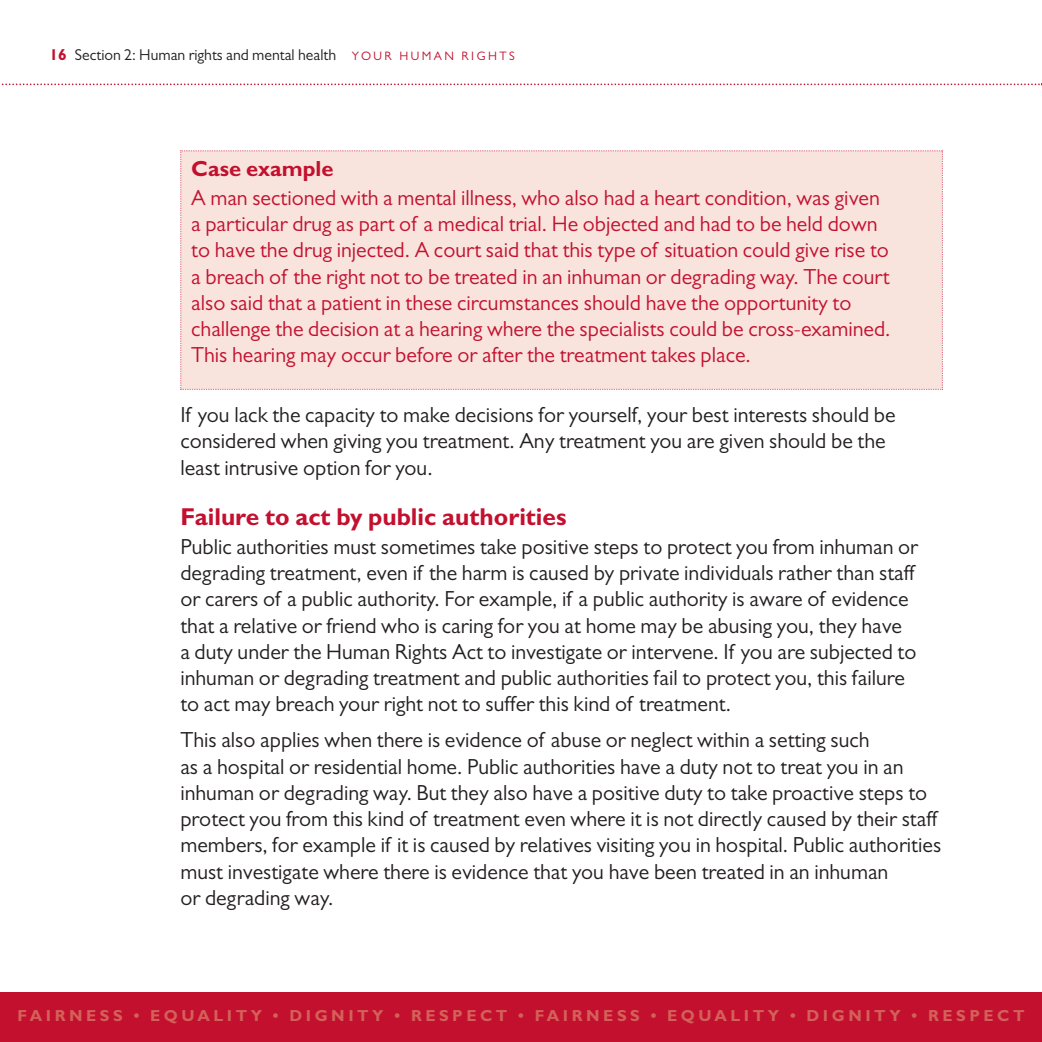
<style>
.page{position:relative;width:1042px;height:1042px;background:#fff}
.page>*{position:absolute;margin:0;border:0;box-sizing:border-box;transform-origin:0 0}
.t1{font:700 24.5px "Gill Sans";color:#c3102f}
.t2{font:21.88px/26.2px "Gill Sans";color:#231f20}
.t3{font:21.88px/26.2px "Gill Sans";color:#c3102f}
.t4{font:700 21.88px "Gill Sans";color:#c3102f}
.t5{font:700 15.92px "Gill Sans";letter-spacing:.22em;color:#d46159}
.t6{font:15.75px "Gill Sans";color:#231f20}
.s1{font-weight:700;color:#c3102f}
.s2{font-size:12.25px;color:#c3102f}
</style>
<div class="page">
<div style="left:0;top:992px;width:1042px;height:50px;background:#c3102f"></div>
<svg style="left:1px;top:83px;width:1041px;height:2px"></svg>
<div style="left:180px;top:150px;width:763px;height:240px;background:#f8e3dd"></div>
<p class="t6" style="left:50px;top:50px;width:467px"><span class="s1">16</span> Section 2: Human rights and mental health <span class="s2">YO U R H U M A N R I G H T S</span></p>
<p class="t4" style="left:191px;top:160px;width:144px">Case example</p>
<p class="t3" style="left:191px;top:187px;width:701px">A man sectioned with a mental illness, who also had a heart condition, was given a particular drug as part of a medical trial. He objected and had to be held down to have the drug injected. A court said that this type of situation could give rise to a breach of the right not to be treated in an inhuman or degrading way. The court also said that a patient in these circumstances should have the opportunity to challenge the decision at a hearing where the specialists could be cross-examined.<br>This hearing may occur before or after the treatment takes place.</p>
<p class="t2" style="left:180px;top:404px;width:717px">If you lack the capacity to make decisions for yourself, your best interests should be considered when giving you treatment. Any treatment you are given should be the least intrusive option for you.</p>
<p class="t1" style="left:180px;top:507px;width:388px">Failure to act by public authorities</p>
<p class="t2" style="left:180px;top:535px;width:739px">Public authorities must sometimes take positive steps to protect you from inhuman or degrading treatment, even if the harm is caused by private individuals rather than staff or carers of a public authority. For example, if a public authority is aware of evidence that a relative or friend who is caring for you at home may be abusing you, they have<br>a duty under the Human Rights Act to investigate or intervene. If you are subjected to inhuman or degrading treatment and public authorities fail to protect you, this failure to act may breach your right not to suffer this kind of treatment.</p>
<p class="t2" style="left:180px;top:729px;width:762px">This also applies when there is evidence of abuse or neglect within a setting such<br>as a hospital or residential home. Public authorities have a duty not to treat you in an inhuman or degrading way. But they also have a positive duty to take proactive steps to protect you from this kind of treatment even where it is not directly caused by their staff members, for example if it is caused by relatives visiting you in hospital. Public authorities must investigate where there is evidence that you have been treated in an inhuman<br>or degrading way.</p>
<p class="t5" style="left:18px;top:1009px;width:1008px">FAIRNESS • EQUALITY • DIGNITY • RESPECT • FAIRNESS • EQUALITY • DIGNITY • RESPECT</p>
</div>
